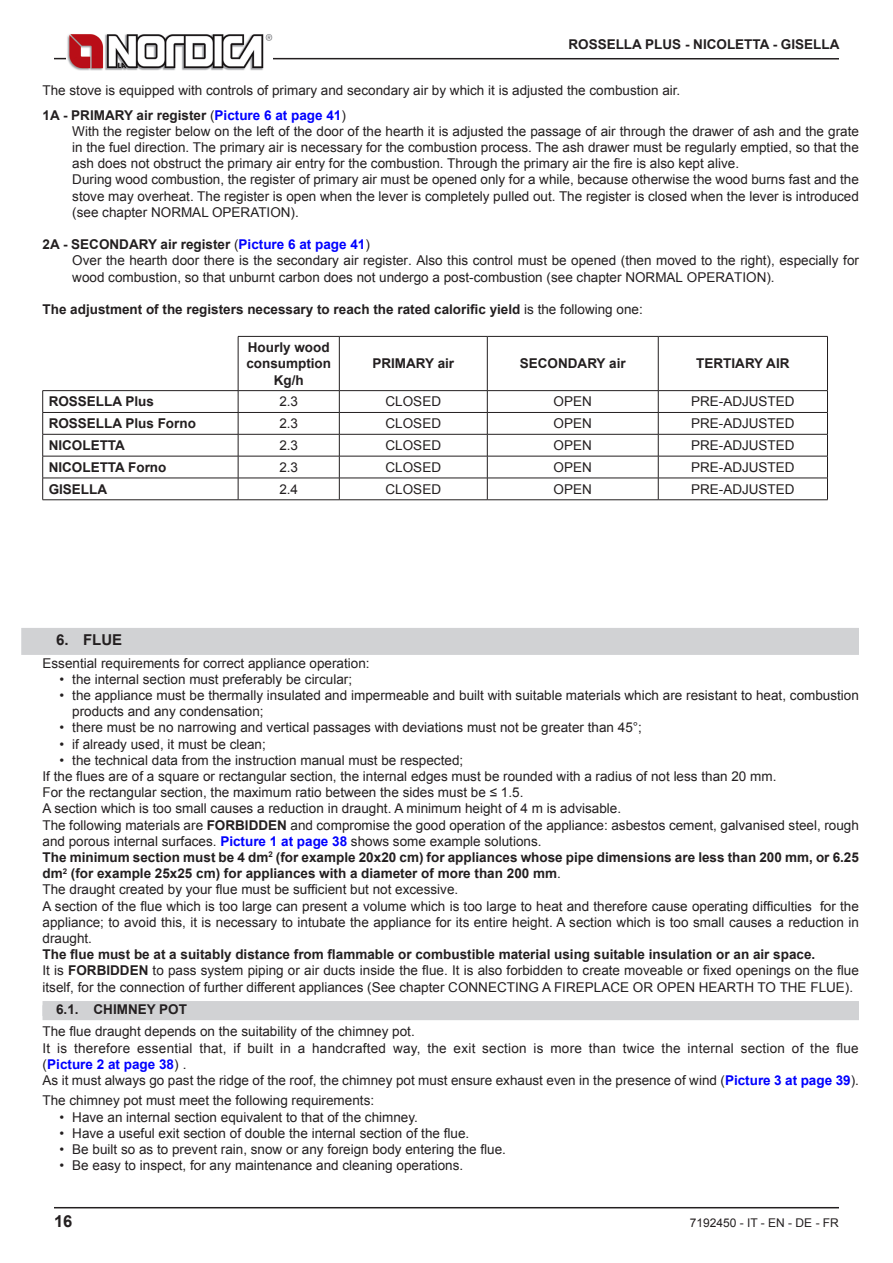
<style>
.page{position:relative;width:893px;height:1263px;background:#fff}
.page>*{position:absolute;margin:0;border:0;box-sizing:border-box;transform-origin:0 0}
.t1{font:700 16.5px "Arial";color:#231f20}
.t2{font:700 15px "Arial";color:#231f20}
.t3{font:13.5px/16.2px "Arial";color:#231f20}
.t4{font:700 13.5px/16.2px "Arial";color:#231f20;text-align:center}
.t5{font:12px "Arial";color:#231f20}
.s1{font-weight:700}
.s2{font-weight:700;color:#00f}
.s3{font-weight:400}
</style>
<div class="page">
<hr style="left:54px;top:1207px;width:785px;height:1px;background:#231f20">
<hr style="left:54px;top:58px;width:785px;height:2px;background:#231f20">
<img style="left:66px;top:34px;width:206px;height:36px">
<hr style="left:238px;top:336px;width:101px;height:1px;background:#231f20">
<hr style="left:238px;top:337px;width:1px;height:53px;background:#231f20">
<hr style="left:339px;top:336px;width:148px;height:1px;background:#231f20">
<hr style="left:339px;top:337px;width:1px;height:53px;background:#231f20">
<hr style="left:487px;top:336px;width:171px;height:1px;background:#231f20">
<hr style="left:487px;top:337px;width:1px;height:53px;background:#231f20">
<hr style="left:658px;top:336px;width:170px;height:1px;background:#231f20">
<hr style="left:658px;top:337px;width:1px;height:53px;background:#231f20">
<hr style="left:827px;top:337px;width:1px;height:53px;background:#231f20">
<hr style="left:43px;top:390px;width:195px;height:1px;background:#231f20">
<hr style="left:238px;top:390px;width:101px;height:1px;background:#231f20">
<hr style="left:339px;top:390px;width:148px;height:1px;background:#231f20">
<hr style="left:487px;top:390px;width:171px;height:1px;background:#231f20">
<hr style="left:658px;top:390px;width:170px;height:1px;background:#231f20">
<hr style="left:43px;top:412px;width:195px;height:1px;background:#231f20">
<hr style="left:238px;top:412px;width:101px;height:1px;background:#231f20">
<hr style="left:339px;top:412px;width:148px;height:1px;background:#231f20">
<hr style="left:487px;top:412px;width:171px;height:1px;background:#231f20">
<hr style="left:658px;top:412px;width:170px;height:1px;background:#231f20">
<hr style="left:238px;top:434px;width:101px;height:1px;background:#231f20">
<hr style="left:339px;top:434px;width:148px;height:1px;background:#231f20">
<hr style="left:487px;top:434px;width:171px;height:1px;background:#231f20">
<hr style="left:658px;top:434px;width:170px;height:1px;background:#231f20">
<hr style="left:238px;top:456px;width:101px;height:1px;background:#231f20">
<hr style="left:339px;top:456px;width:148px;height:1px;background:#231f20">
<hr style="left:487px;top:456px;width:171px;height:1px;background:#231f20">
<hr style="left:658px;top:456px;width:170px;height:1px;background:#231f20">
<svg style="left:42px;top:391px;width:1px;height:109px"></svg>
<svg style="left:238px;top:391px;width:1px;height:108px"></svg>
<hr style="left:339px;top:478px;width:148px;height:1px;background:#231f20">
<svg style="left:339px;top:391px;width:1px;height:108px"></svg>
<hr style="left:487px;top:478px;width:171px;height:1px;background:#231f20">
<svg style="left:487px;top:391px;width:1px;height:108px"></svg>
<hr style="left:658px;top:478px;width:170px;height:1px;background:#231f20">
<svg style="left:658px;top:391px;width:1px;height:108px"></svg>
<svg style="left:827px;top:391px;width:1px;height:108px"></svg>
<hr style="left:43px;top:434px;width:195px;height:1px;background:#231f20">
<hr style="left:43px;top:456px;width:195px;height:1px;background:#231f20">
<hr style="left:43px;top:478px;width:195px;height:1px;background:#231f20">
<hr style="left:238px;top:478px;width:101px;height:1px;background:#231f20">
<hr style="left:43px;top:499px;width:195px;height:1px;background:#231f20">
<hr style="left:238px;top:499px;width:101px;height:1px;background:#231f20">
<hr style="left:339px;top:499px;width:148px;height:1px;background:#231f20">
<hr style="left:487px;top:499px;width:171px;height:1px;background:#231f20">
<hr style="left:658px;top:499px;width:170px;height:1px;background:#231f20">
<div style="left:21px;top:628px;width:838px;height:27px;background:#d1d2d4"></div>
<div style="left:43px;top:1005px;width:816px;height:15px;background:#d1d2d4"></div>
<div style="left:43px;top:1001px;width:816px;height:15px;background:#d1d2d4"></div>
<p class="t4" style="left:568px;top:36px;width:273px">ROSSELLA PLUS - NICOLETTA - GISELLA</p>
<p class="t3" style="left:43px;top:78px;width:639px;line-height:24.8px">The stove is equipped with controls of primary and secondary air by which it is adjusted the combustion air.<br><span class="s1">1A - PRIMARY air register</span> (<span class="s2">Picture 6 at page 41</span>)</p>
<p class="t3" style="left:72px;top:123px;width:788px">With the register below on the left of the door of the hearth it is adjusted the passage of air through the drawer of ash and the grate in the fuel direction. The primary air is necessary for the combustion process. The ash drawer must be regularly emptied, so that the ash does not obstruct the primary air entry for the combustion. Through the primary air the fire is also kept alive.<br>During wood combustion, the register of primary air must be opened only for a while, because otherwise the wood burns fast and the stove may overheat. The register is open when the lever is completely pulled out. The register is closed when the lever is introduced (see chapter NORMAL OPERATION).</p>
<p class="t3" style="left:72px;top:236px;width:788px;text-indent:-30px"><span class="s1">2A - SECONDARY air register</span> (<span class="s2">Picture 6 at page 41</span>)<br>Over the hearth door there is the secondary air register. Also this control must be opened (then moved to the right), especially for wood combustion, so that unburnt carbon does not undergo a post-combustion (see chapter NORMAL OPERATION).</p>
<p class="t4" style="left:43px;top:302px;width:602px">The adjustment of the registers necessary to reach the rated calorific yield <span class="s3">is the following one:</span></p>
<p class="t4" style="left:246px;top:340px;width:86px">Hourly wood consumption<br>Kg/h</p>
<p class="t4" style="left:372px;top:356px;width:83px">PRIMARY air</p>
<p class="t4" style="left:520px;top:356px;width:107px">SECONDARY air</p>
<p class="t4" style="left:696px;top:356px;width:95px">TERTIARY AIR</p>
<p class="t4" style="left:49px;top:394px;width:107px">ROSSELLA Plus</p>
<p class="t3" style="left:279px;top:394px;width:20px">2.3</p>
<p class="t3" style="left:386px;top:394px;width:57px">CLOSED</p>
<p class="t3" style="left:554px;top:394px;width:40px">OPEN</p>
<p class="t3" style="left:691px;top:394px;width:105px">PRE-ADJUSTED</p>
<p class="t4" style="left:49px;top:416px;width:149px">ROSSELLA Plus Forno</p>
<p class="t3" style="left:279px;top:416px;width:20px">2.3</p>
<p class="t3" style="left:386px;top:416px;width:57px">CLOSED</p>
<p class="t3" style="left:554px;top:416px;width:40px">OPEN</p>
<p class="t3" style="left:691px;top:416px;width:105px">PRE-ADJUSTED</p>
<p class="t4" style="left:49px;top:438px;width:78px">NICOLETTA</p>
<p class="t3" style="left:279px;top:437px;width:20px">2.3</p>
<p class="t3" style="left:386px;top:437px;width:57px">CLOSED</p>
<p class="t3" style="left:554px;top:437px;width:40px">OPEN</p>
<p class="t3" style="left:691px;top:437px;width:105px">PRE-ADJUSTED</p>
<p class="t4" style="left:49px;top:459px;width:119px">NICOLETTA Forno</p>
<p class="t3" style="left:279px;top:459px;width:20px">2.3</p>
<p class="t3" style="left:386px;top:459px;width:57px">CLOSED</p>
<p class="t3" style="left:554px;top:459px;width:40px">OPEN</p>
<p class="t3" style="left:691px;top:459px;width:105px">PRE-ADJUSTED</p>
<p class="t4" style="left:49px;top:481px;width:60px">GISELLA</p>
<p class="t3" style="left:279px;top:481px;width:20px">2.4</p>
<p class="t3" style="left:386px;top:481px;width:57px">CLOSED</p>
<p class="t3" style="left:554px;top:481px;width:40px">OPEN</p>
<p class="t3" style="left:691px;top:481px;width:105px">PRE-ADJUSTED</p>
<p class="t2" style="left:56px;top:630px;width:68px">6. FLUE</p>
<p class="t3" style="left:43px;top:655px;width:329px">Essential requirements for correct appliance operation:</p>
<p class="t3" style="left:60px;top:671px;width:294px">• the internal section must preferably be circular;</p>
<p class="t3" style="left:72px;top:687px;width:788px;text-indent:-13px">• the appliance must be thermally insulated and impermeable and built with suitable materials which are resistant to heat, combustion products and any condensation;</p>
<p class="t3" style="left:60px;top:720px;width:584px">• there must be no narrowing and vertical passages with deviations must not be greater than 45°;</p>
<p class="t3" style="left:60px;top:736px;width:208px">• if already used, it must be clean;</p>
<p class="t3" style="left:43px;top:752px;width:818px;text-indent:17px">• the technical data from the instruction manual must be respected;<br>If the flues are of a square or rectangular section, the internal edges must be rounded with a radius of not less than 20 mm.<br>For the rectangular section, the maximum ratio between the sides must be ≤ 1.5.<br>A section which is too small causes a reduction in draught. A minimum height of 4 m is advisable.<br>The following materials are <span class="s1">FORBIDDEN</span> and compromise the good operation of the appliance: asbestos cement, galvanised steel, rough and porous internal surfaces. <span class="s2">Picture 1 at page 38</span> shows some example solutions.<br><span class="s1">The minimum section must be 4 dm</span><sup>2</sup> <span class="s1">(for example 20x20 cm) for appliances whose pipe dimensions are less than 200 mm, or 6.25 dm</span><sup>2</sup> <span class="s1">(for example 25x25 cm) for appliances with a diameter of more than 200 mm</span>.<br>The draught created by your flue must be sufficient but not excessive.<br>A section of the flue which is too large can present a volume which is too large to heat and therefore cause operating difficulties for the appliance; to avoid this, it is necessary to intubate the appliance for its entire height. A section which is too small causes a reduction in draught.</p>
<p class="t3" style="left:43px;top:946px;width:818px"><span class="s1">The flue must be at a suitably distance from flammable or combustible material using suitable insulation or an air space.<br></span>It is <span class="s1">FORBIDDEN</span> to pass system piping or air ducts inside the flue. It is also forbidden to create moveable or fixed openings on the flue itself, for the connection of further different appliances (See chapter CONNECTING A FIREPLACE OR OPEN HEARTH TO THE FLUE).</p>
<p class="t4" style="left:56px;top:1001px;width:132px">6.1. CHIMNEY POT</p>
<p class="t3" style="left:43px;top:1024px;width:818px">The flue draught depends on the suitability of the chimney pot.<br>It is therefore essential that, if built in a handcrafted way, the exit section is more than twice the internal section of the flue (<span class="s2">Picture 2 at page 38</span>) .<br>As it must always go past the ridge of the roof, the chimney pot must ensure exhaust even in the presence of wind (<span class="s2">Picture 3 at page 39</span>).</p>
<p class="t3" style="left:43px;top:1093px;width:333px">The chimney pot must meet the following requirements:</p>
<p class="t3" style="left:60px;top:1109px;width:360px">• Have an internal section equivalent to that of the chimney.</p>
<p class="t3" style="left:60px;top:1125px;width:411px">• Have a useful exit section of double the internal section of the flue.</p>
<p class="t3" style="left:60px;top:1141px;width:448px">• Be built so as to prevent rain, snow or any foreign body entering the flue.</p>
<p class="t3" style="left:60px;top:1157px;width:405px">• Be easy to inspect, for any maintenance and cleaning operations.</p>
<p class="t1" style="left:54px;top:1210px;width:20px">16</p>
<p class="t5" style="left:690px;top:1215px;width:151px">7192450 - IT - EN - DE - FR</p>
</div>
